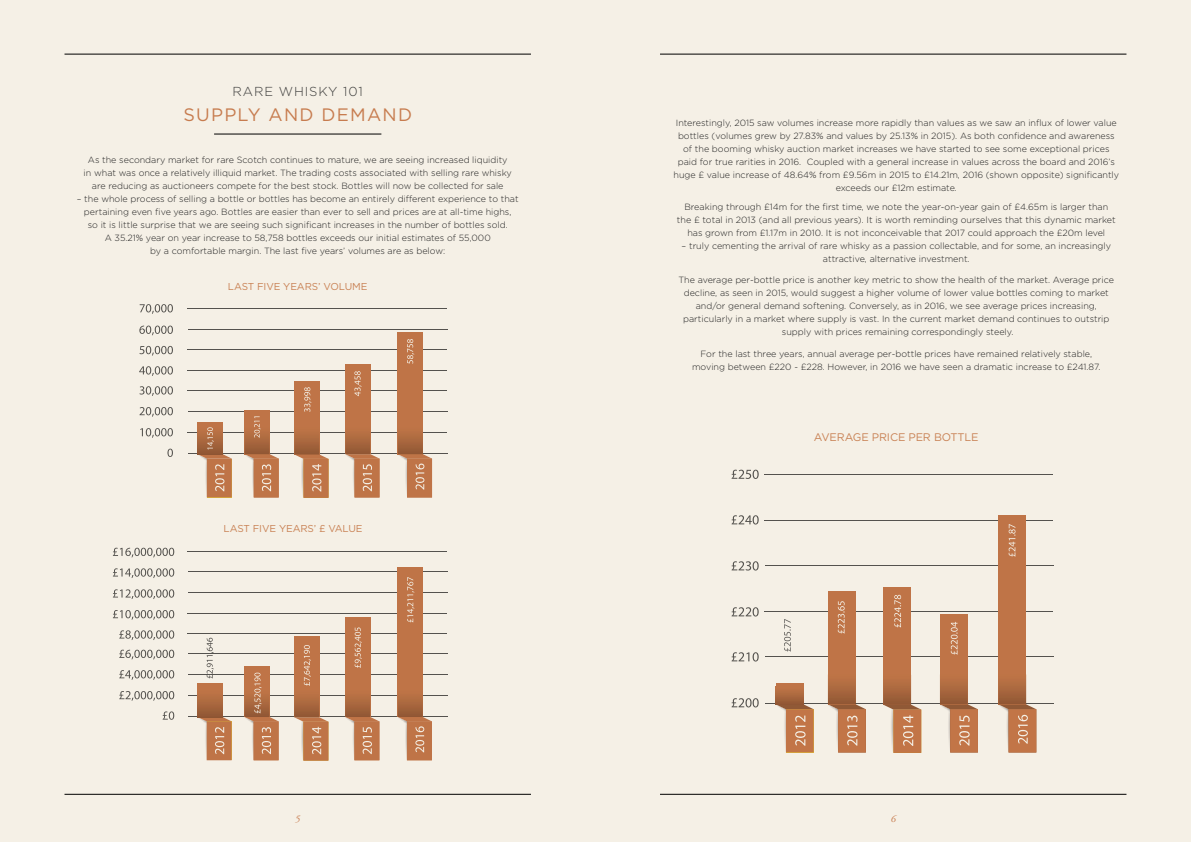
<style>
.page{position:relative;width:1191px;height:842px;background:#fff}
.page>*{position:absolute;margin:0;border:0;box-sizing:border-box;transform-origin:0 0}
.t1{font:18px "Gotham";letter-spacing:.07em;color:#c77c4f}
.t2{font:300 13px "Gotham";letter-spacing:.07em;color:#3c3c3b}
.t3{font:11px "Gotham";letter-spacing:-.01em;color:#c98255}
.t4{font:10px "Gotham";letter-spacing:-.01em;color:#c98255}
.t5{font:italic 10px "Adobe Garamond Pro";color:#c77c4f}
.t6{font:300 9px/13px "Gotham";color:#212121;text-align:center}
</style>
<div class="page">
<div style="left:595px;top:0;width:596px;height:842px;background:#f5f0e6"></div>
<hr style="left:660px;top:794px;width:466px;height:1px;background:#000">
<div style="left:0;top:0;width:595px;height:842px;background:#f5f0e6"></div>
<hr style="left:64px;top:794px;width:467px;height:1px;background:#000">
<hr style="left:214px;top:134px;width:167px;height:1px;background:#000">
<hr style="left:765px;top:703px;width:288px;height:1px;background:#585857">
<svg style="left:731px;top:698px;width:27px;height:9px"></svg>
<hr style="left:765px;top:657px;width:288px;height:1px;background:#585857">
<svg style="left:731px;top:652px;width:27px;height:9px"></svg>
<svg style="left:731px;top:607px;width:27px;height:9px"></svg>
<svg style="left:731px;top:561px;width:27px;height:9px"></svg>
<svg style="left:731px;top:515px;width:27px;height:9px"></svg>
<hr style="left:764px;top:611px;width:289px;height:1px;background:#585857">
<hr style="left:765px;top:565px;width:288px;height:1px;background:#585857">
<hr style="left:764px;top:520px;width:289px;height:1px;background:#585857">
<svg style="left:731px;top:470px;width:27px;height:9px"></svg>
<hr style="left:764px;top:474px;width:289px;height:1px;background:#585857">
<div style="left:883px;top:587px;width:28px;height:118px;background:#bf7447"></div>
<svg style="left:883px;top:675px;width:38px;height:78px"></svg>
<div style="left:940px;top:614px;width:27px;height:90px;background:#bf7447"></div>
<svg style="left:939px;top:674px;width:39px;height:79px"></svg>
<div style="left:998px;top:515px;width:28px;height:189px;background:#bf7447"></div>
<svg style="left:998px;top:674px;width:38px;height:79px"></svg>
<div style="left:775px;top:683px;width:28px;height:21px;background:#bf7447"></div>
<div style="left:828px;top:591px;width:27px;height:113px;background:#bf7447"></div>
<svg style="left:827px;top:674px;width:39px;height:79px"></svg>
<svg style="left:775px;top:687px;width:38px;height:66px"></svg>
<svg style="left:775px;top:687px;width:28px;height:17px"></svg>
<svg style="left:784px;top:619px;width:7px;height:32px"></svg>
<svg style="left:837px;top:601px;width:7px;height:32px"></svg>
<svg style="left:894px;top:595px;width:7px;height:32px"></svg>
<svg style="left:950px;top:622px;width:7px;height:33px"></svg>
<svg style="left:1008px;top:524px;width:7px;height:33px"></svg>
<hr style="left:660px;top:54px;width:466px;height:1px;background:#000">
<hr style="left:64px;top:54px;width:467px;height:1px;background:#000">
<hr style="left:188px;top:453px;width:260px;height:1px;background:#585857">
<svg style="left:167px;top:449px;width:6px;height:8px"></svg>
<hr style="left:188px;top:411px;width:260px;height:1px;background:#585857">
<svg style="left:140px;top:428px;width:33px;height:10px"></svg>
<svg style="left:139px;top:407px;width:34px;height:10px"></svg>
<svg style="left:139px;top:386px;width:34px;height:10px"></svg>
<svg style="left:139px;top:366px;width:34px;height:10px"></svg>
<svg style="left:139px;top:346px;width:34px;height:10px"></svg>
<svg style="left:139px;top:326px;width:34px;height:9px"></svg>
<svg style="left:140px;top:304px;width:33px;height:10px"></svg>
<hr style="left:188px;top:370px;width:259px;height:1px;background:#585857">
<hr style="left:188px;top:329px;width:260px;height:1px;background:#585857">
<hr style="left:188px;top:309px;width:259px;height:1px;background:#585857">
<hr style="left:188px;top:349px;width:259px;height:1px;background:#585857">
<hr style="left:188px;top:390px;width:259px;height:1px;background:#585857">
<hr style="left:188px;top:432px;width:259px;height:1px;background:#585857">
<div style="left:294px;top:381px;width:25px;height:73px;background:#bf7447"></div>
<svg style="left:294px;top:428px;width:34px;height:70px"></svg>
<div style="left:345px;top:365px;width:25px;height:89px;background:#bf7447"></div>
<svg style="left:345px;top:427px;width:34px;height:71px"></svg>
<div style="left:398px;top:332px;width:25px;height:122px;background:#bf7447"></div>
<svg style="left:398px;top:434px;width:34px;height:64px"></svg>
<div style="left:198px;top:423px;width:25px;height:31px;background:#bf7447"></div>
<div style="left:244px;top:410px;width:26px;height:44px;background:#bf7447"></div>
<hr style="left:188px;top:716px;width:259px;height:1px;background:#585857">
<svg style="left:163px;top:711px;width:11px;height:9px"></svg>
<hr style="left:188px;top:674px;width:259px;height:1px;background:#585857">
<svg style="left:119px;top:670px;width:55px;height:10px"></svg>
<hr style="left:188px;top:654px;width:259px;height:1px;background:#585857">
<svg style="left:119px;top:650px;width:55px;height:9px"></svg>
<svg style="left:119px;top:630px;width:55px;height:10px"></svg>
<svg style="left:113px;top:589px;width:61px;height:10px"></svg>
<svg style="left:113px;top:548px;width:61px;height:9px"></svg>
<hr style="left:187px;top:633px;width:260px;height:1px;background:#585857">
<svg style="left:113px;top:610px;width:61px;height:10px"></svg>
<hr style="left:187px;top:613px;width:260px;height:1px;background:#585857">
<hr style="left:188px;top:592px;width:259px;height:1px;background:#585857">
<svg style="left:113px;top:568px;width:61px;height:10px"></svg>
<hr style="left:188px;top:571px;width:259px;height:1px;background:#585857">
<hr style="left:187px;top:551px;width:260px;height:1px;background:#585857">
<hr style="left:188px;top:695px;width:259px;height:1px;background:#585857">
<svg style="left:119px;top:691px;width:55px;height:10px"></svg>
<div style="left:294px;top:636px;width:25px;height:81px;background:#bf7447"></div>
<div style="left:345px;top:617px;width:25px;height:100px;background:#bf7447"></div>
<svg style="left:345px;top:690px;width:34px;height:70px"></svg>
<div style="left:398px;top:568px;width:25px;height:149px;background:#bf7447"></div>
<svg style="left:397px;top:690px;width:35px;height:70px"></svg>
<div style="left:197px;top:684px;width:25px;height:33px;background:#bf7447"></div>
<svg style="left:197px;top:690px;width:35px;height:70px"></svg>
<svg style="left:197px;top:690px;width:25px;height:27px"></svg>
<div style="left:244px;top:667px;width:25px;height:50px;background:#bf7447"></div>
<svg style="left:197px;top:427px;width:35px;height:71px"></svg>
<svg style="left:244px;top:416px;width:35px;height:82px"></svg>
<svg style="left:304px;top:387px;width:7px;height:25px"></svg>
<svg style="left:354px;top:371px;width:7px;height:25px"></svg>
<svg style="left:407px;top:339px;width:7px;height:25px"></svg>
<svg style="left:207px;top:638px;width:7px;height:40px"></svg>
<svg style="left:244px;top:673px;width:35px;height:87px"></svg>
<svg style="left:294px;top:645px;width:34px;height:116px"></svg>
<svg style="left:355px;top:627px;width:7px;height:41px"></svg>
<svg style="left:407px;top:577px;width:7px;height:45px"></svg>
<h2 class="t2" style="left:232px;top:83px;width:132px">RARE WHISKY 101</h2>
<h1 class="t1" style="left:183px;top:103px;width:230px">SUPPLY AND DEMAND</h1>
<p class="t6" style="left:84px;top:153px;width:430px">As the secondary market for rare Scotch continues to mature, we are seeing increased liquidity in what was once a relatively illiquid market. The trading costs associated with selling rare whisky are reducing as auctioneers compete for the best stock. Bottles will now be collected for sale</p>
<p class="t6" style="left:77px;top:192px;width:443px">– the whole process of selling a bottle or bottles has become an entirely different experience to that pertaining even five years ago. Bottles are easier than ever to sell and prices are at all-time highs,<br>so it is little surprise that we are seeing such significant increases in the number of bottles sold.<br>A 35.21% year on year increase to 58,758 bottles exceeds our initial estimates of 55,000<br>by a comfortable margin. The last five years’ volumes are as below:</p>
<p class="t4" style="left:228px;top:280px;width:141px">LAST FIVE YEARS’ VOLUME</p>
<p class="t4" style="left:224px;top:522px;width:141px">LAST FIVE YEARS’ £ VALUE</p>
<p class="t6" style="left:673px;top:116px;width:447px">Interestingly, 2015 saw volumes increase more rapidly than values as we saw an influx of lower value bottles (volumes grew by 27.83% and values by 25.13% in 2015). As both confidence and awareness of the booming whisky auction market increases we have started to see some exceptional prices paid for true rarities in 2016. Coupled with a general increase in values across the board and 2016’s huge £ value increase of 48.64% from £9.56m in 2015 to £14.21m, 2016 (shown opposite) significantly exceeds our £12m estimate.</p>
<p class="t6" style="left:677px;top:200px;width:440px">Breaking through £14m for the first time, we note the year-on-year gain of £4.65m is larger than the £ total in 2013 (and all previous years). It is worth reminding ourselves that this dynamic market has grown from £1.17m in 2010. It is not inconceivable that 2017 could approach the £20m level</p>
<p class="t6" style="left:681px;top:239px;width:431px">– truly cementing the arrival of rare whisky as a passion collectable, and for some, an increasingly attractive, alternative investment.</p>
<p class="t6" style="left:678px;top:273px;width:437px">The average per-bottle price is another key metric to show the health of the market. Average price decline, as seen in 2015, would suggest a higher volume of lower value bottles coming to market and/or general demand softening. Conversely, as in 2016, we see average prices increasing, particularly in a market where supply is vast. In the current market demand continues to outstrip supply with prices remaining correspondingly steely.</p>
<p class="t6" style="left:692px;top:347px;width:410px">For the last three years, annual average per-bottle prices have remained relatively stable, moving between £220 - £228. However, in 2016 we have seen a dramatic increase to £241.87.</p>
<p class="t3" style="left:814px;top:430px;width:166px">AVERAGE PRICE PER BOTTLE</p>
<p class="t5" style="left:295px;top:813px;width:7px">85</p>
<p class="t5" style="left:890px;top:813px;width:6px">6</p>
</div>
